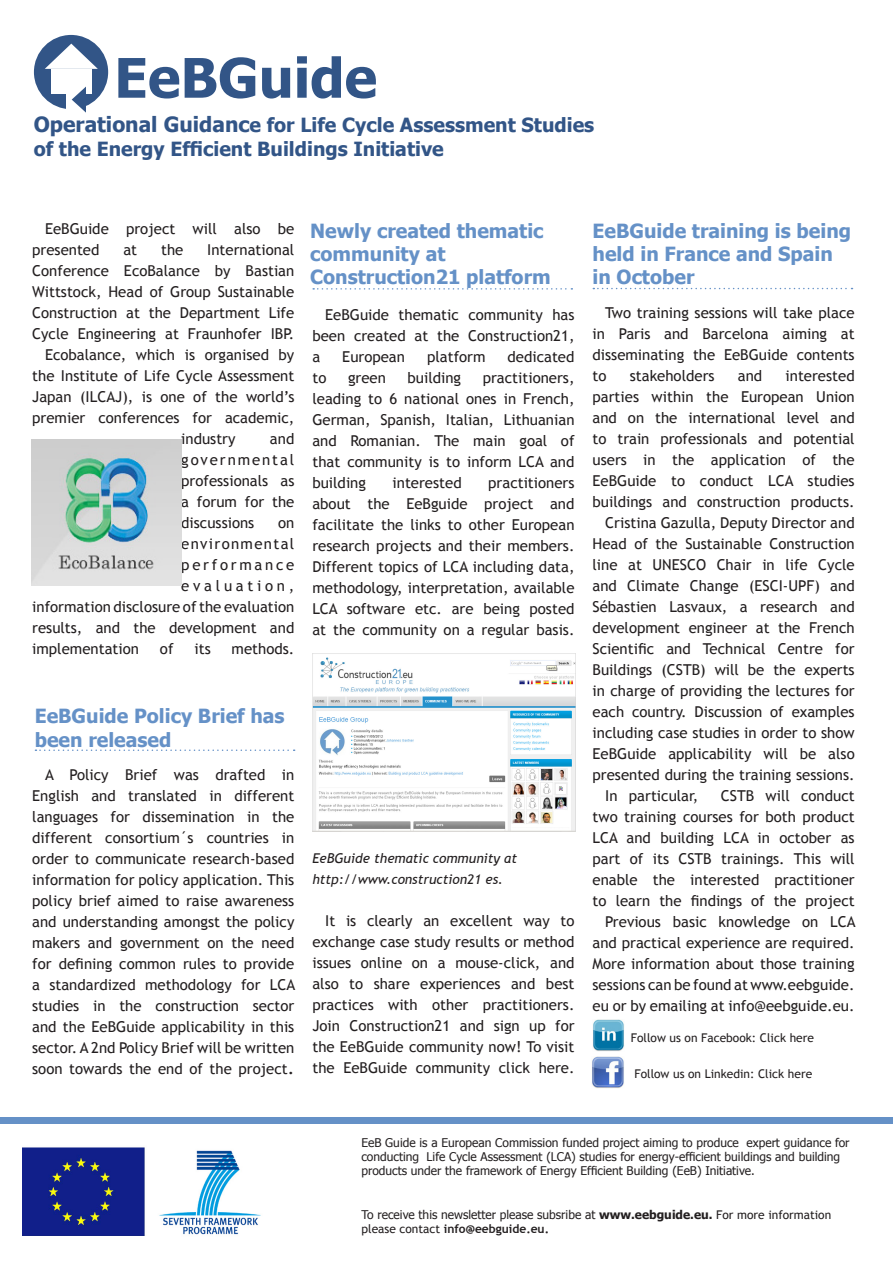
<style>
.page{position:relative;width:893px;height:1263px;background:#fff}
.page>*{position:absolute;margin:0;border:0;box-sizing:border-box;transform-origin:0 0}
.t1{font:700 54.6px "Tahoma";color:#325587}
.t2{font:700 19.5px/23.4px "Tahoma";color:#6591c7}
.t3{font:700 19.5px/24px "Tahoma";color:#325587}
.t4{font:15px/21px "Trebuchet MS";color:#231f20;text-align:justify}
.t5{font:15px "Trebuchet MS";letter-spacing:.09em;color:#231f20}
.t6{font:15px "Trebuchet MS";letter-spacing:.18em;color:#231f20}
.t7{font:15px "Trebuchet MS";letter-spacing:.25em;color:#231f20}
.t8{font:italic 13.5px "Trebuchet MS";color:#231f20}
.t9{font:12px/14.4px "Tahoma";color:#231f20}
.t10{font:12px "Trebuchet MS";color:#231f20}
.s1{font-size:21px}
.s2{font-size:18px}
.s3{font-weight:700}
.s4{font-family:"Trebuchet MS"}
.s5{font-family:"Trebuchet MS";font-weight:700}
</style>
<div class="page">
<div style="left:0;top:1117px;width:893px;height:6px;background:#6591c7"></div>
<img style="left:22px;top:1147px;width:123px;height:89px">
<img style="left:159px;top:1150px;width:102px;height:85px">
<div style="left:34px;top:35px;width:74px;height:74px;background:#325587;border-radius:50%"></div>
<div style="left:66px;top:91px;width:17px;height:22px;background:#fff"></div>
<svg style="left:45px;top:44px;width:53px;height:25px"></svg>
<div style="left:51px;top:69px;width:41px;height:24px;background:#fff"></div>
<svg style="left:72px;top:87px;width:14px;height:26px"></svg>
<img style="left:592px;top:1056px;width:32px;height:32px">
<img style="left:593px;top:1020px;width:31px;height:31px">
<svg style="left:35px;top:749px;width:260px;height:2px"></svg>
<img style="left:32px;top:440px;width:149px;height:145px">
<svg style="left:313px;top:288px;width:259px;height:2px"></svg>
<svg style="left:593px;top:288px;width:259px;height:1px"></svg>
<img style="left:312px;top:653px;width:263px;height:178px">
<p class="t1" style="left:114px;top:40px;width:264px">EeBGuide</p>
<p class="t3" style="left:34px;top:112px;width:562px"><span class="s1">Operational Guidanc</span>e for Life Cycle Assessment Studies of the Energy Efficient Buildings Initiative</p>
<p class="t4" style="left:32px;top:218px;width:264px;text-indent:13px">EeBGuide project will also be presented</p>
<p class="t4" style="left:32px;top:239px;width:264px;text-indent:175px">International Conference EcoBalance by Bastian Wittstock, Head of Group Sustainable Construction at the Department Life Cycle Engineering at Fraunhofer IBP.</p>
<p class="t4" style="left:45px;top:344px;width:251px">Ecobalance, which is organised by</p>
<p class="t4" style="left:32px;top:365px;width:264px">the Institute of Life Cycle Assessment</p>
<p class="t4" style="left:32px;top:386px;width:264px">Japan (ILCAJ), is one of the world’s</p>
<p class="t4" style="left:32px;top:407px;width:264px">premier conferences for academic,</p>
<p class="t4" style="left:181px;top:428px;width:56px">industry</p>
<p class="t4" style="left:123px;top:239px;width:15px">at</p>
<p class="t4" style="left:161px;top:239px;width:24px">the</p>
<p class="t4" style="left:181px;top:428px;width:115px;text-indent:89px">and governmental professionals as a forum for the discussions</p>
<p class="t4" style="left:278px;top:512px;width:18px">on</p>
<p class="t5" style="left:181px;top:535px;width:115px">environmental</p>
<p class="t6" style="left:181px;top:556px;width:115px">performance</p>
<p class="t7" style="left:181px;top:577px;width:115px">evaluation,</p>
<p class="t4" style="left:32px;top:596px;width:264px">information disclosure of the evaluation</p>
<p class="t4" style="left:32px;top:617px;width:264px">results, and the development and</p>
<p class="t4" style="left:32px;top:638px;width:108px">implementation</p>
<p class="t4" style="left:160px;top:638px;width:15px">of</p>
<p class="t4" style="left:194px;top:638px;width:18px">its</p>
<p class="t4" style="left:232px;top:638px;width:64px">methods.</p>
<p class="t2" style="left:310px;top:217px;width:235px">Newly created thematic community at</p>
<p class="t2" style="left:310px;top:264px;width:242px">Construction21 platform</p>
<p class="t4" style="left:312px;top:304px;width:264px;text-indent:13px">EeBGuide thematic community has been created at the Construction21, a</p>
<p class="t4" style="left:342px;top:346px;width:64px">European</p>
<p class="t4" style="left:427px;top:346px;width:60px">platform</p>
<p class="t4" style="left:508px;top:346px;width:68px">dedicated</p>
<p class="t4" style="left:312px;top:367px;width:15px">to</p>
<p class="t4" style="left:348px;top:367px;width:39px">green</p>
<p class="t4" style="left:408px;top:367px;width:55px">building</p>
<p class="t4" style="left:312px;top:367px;width:264px;text-indent:170px">practitioners, leading to 6 national ones in French, German, Spanish, Italian, Lithuanian and Romanian. The main goal of that community is to inform LCA and building</p>
<p class="t4" style="left:393px;top:472px;width:71px">interested</p>
<p class="t4" style="left:312px;top:472px;width:264px;text-indent:176px">practitioners about the EeBguide project and facilitate the links to other European research projects and their members.<br>Different topics of LCA including data, methodology, interpretation, available LCA software etc. are being posted at the community on a regular basis.</p>
<p class="t2" style="left:35px;top:703px;width:251px">EeBGuide Policy Brief has been released</p>
<p class="t4" style="left:32px;top:764px;width:264px;text-indent:13px">A Policy Brief was drafted in English and translated in different languages for dissemination in the different consortium´s countries in order to communicate research-based information for policy application. This policy brief aimed to raise awareness and understanding amongst the policy makers and government on the need for defining common rules to provide a standardized methodology for LCA studies in the construction sector and the EeBGuide applicability in this sector. A 2nd Policy Brief will be written soon towards the end of the project<span class="s2">.</span></p>
<p class="t8" style="left:312px;top:850px;width:206px">EeBGuide thematic community at</p>
<p class="t8" style="left:312px;top:871px;width:192px">http://www.construction21 es.</p>
<p class="t4" style="left:312px;top:910px;width:264px;text-indent:13px">It is clearly an excellent way to exchange case study results or method issues online on a mouse-click, and also to share experiences and best practices with other practitioners.<br>Join Construction21 and sign up for the EeBGuide community now! To visit the EeBGuide community click here.</p>
<p class="t2" style="left:593px;top:217px;width:260px">EeBGuide training is being held in France and Spain in October</p>
<p class="t4" style="left:593px;top:302px;width:264px;text-indent:13px">Two training sessions will take place in Paris and Barcelona aiming at disseminating the EeBGuide contents to</p>
<p class="t4" style="left:593px;top:365px;width:264px;text-indent:193px">interested parties within the European Union and on the international level and to train professionals and potential users in the application of the EeBGuide to conduct LCA studies buildings and construction products.</p>
<p class="t4" style="left:593px;top:512px;width:264px;text-indent:13px">Cristina Gazulla, Deputy Director and Head of the Sustainable Construction line at UNESCO Chair in life Cycle and Climate Change (ESCI-UPF) and Sébastien Lasvaux, a research and development engineer at the French Scientific and Technical Centre for Buildings (CSTB) will be the experts in charge of providing the lectures for each country. Discussion of examples including case studies in order to show EeBGuide applicability will be also presented during the training sessions.</p>
<p class="t4" style="left:605px;top:785px;width:95px">In particular,</p>
<p class="t4" style="left:630px;top:365px;width:86px">stakeholders</p>
<p class="t4" style="left:738px;top:365px;width:26px">and</p>
<p class="t4" style="left:593px;top:785px;width:264px;text-indent:128px">CSTB will conduct two training courses for both product LCA and building LCA in october as part of its CSTB trainings. This will enable the interested practitioner to learn the findings of the project</p>
<p class="t4" style="left:593px;top:911px;width:264px;text-indent:13px">Previous basic knowledge on LCA and practical experience are required.<br>More information about those training sessions can be found at www.eebguide. eu or by emailing at info@eebguide.eu.</p>
<p class="t10" style="left:631px;top:1031px;width:185px">Follow us on Facebook: Click here</p>
<p class="t10" style="left:634px;top:1066px;width:179px">Follow us on Linkedin: Click here</p>
<p class="t9" style="left:361px;top:1134px;width:490px">EeB Guide is a European Commission funded project aiming to produce expert guidance for conducting Life Cycle Assessment (LCA) studies for energy-efficient buildings and building products under the framework of Energy Efficient Building (EeB) Initiative.</p>
<p class="t9" style="left:361px;top:1206px;width:471px">To receive this newsletter please subsribe at <span class="s3">www.eebguide.eu.</span> <span class="s4">For more information please contact</span> <span class="s5">info@eebguide.eu.</span></p>
</div>
